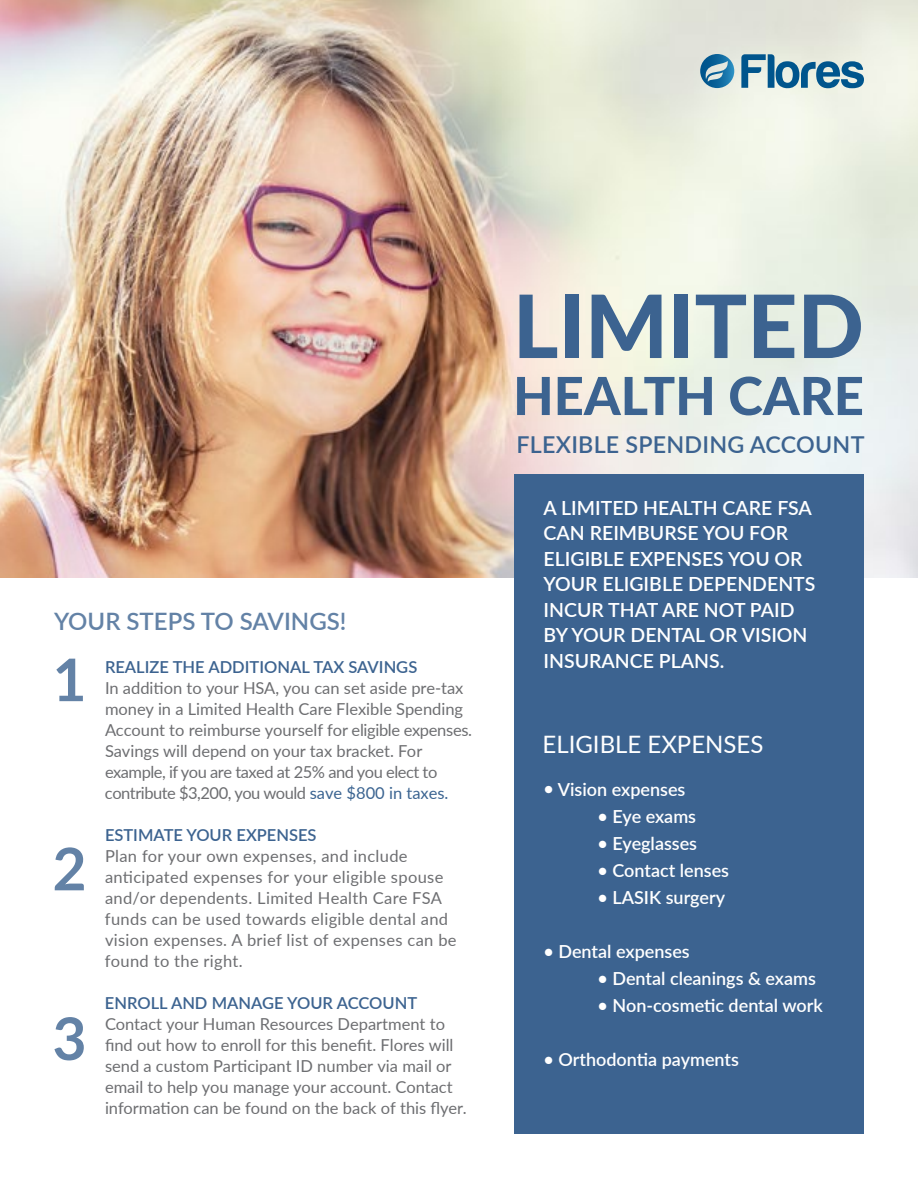
<style>
.page{position:relative;width:918px;height:1188px;background:#fff}
.page>*{position:absolute;margin:0;border:0;box-sizing:border-box;transform-origin:0 0}
.t1{font:800 87.3px "Lato";color:#3c6390}
.t2{font:700 58.8px "Lato";color:#6382a6}
.t3{font:800 52.5px "Lato";color:#3c6390}
.t4{font:600 24px "Lato";color:#6382a6}
.t5{font:24px "Lato";color:#fff}
.t6{font:600 23.25px "Lato";letter-spacing:.01em;color:#3c6390}
.t7{font:600 19.5px/25.5px "Lato";color:#fff}
.t8{font:600 18px "Lato";color:#fff}
.t9{font:16.5px/21px "Lato";color:#6d6e71}
.t10{font:16.5px/21px "Lato";letter-spacing:.02em;color:#6d6e71}
.s1{font-weight:600;color:#3c6390}
.s2{color:#3b6491}
</style>
<div class="page">
<img style="left:0;top:0;width:918px;height:578px">
<div style="left:515px;top:474px;width:349px;height:660px;background:#3c6390"></div>
<svg style="left:741px;top:54px;width:123px;height:34px;background:#79a4b8"></svg>
<svg style="left:700px;top:54px;width:34px;height:34px"></svg>
<p class="t4" style="left:54px;top:603px;width:294px">YOUR STEPS TO SAVINGS!</p>
<p class="t9" style="left:105px;top:656px;width:369px"><span class="s1">REALIZE THE ADDITIONAL TAX SAVINGS<br></span>In addition to your HSA, you can set aside pre-tax money in a Limited Health Care Flexible Spending Account to reimburse yourself for eligible expenses.<br>Savings will depend on your tax bracket. For example, if you are taxed at 25% and you elect to contribute $3,200, you would <span class="s2">save $800 in taxes.</span></p>
<p class="t10" style="left:105px;top:824px;width:353px"><span class="s1">ESTIMATE YOUR EXPENSES<br></span>Plan for your own expenses, and include anticipated expenses for your eligible spouse and/or dependents. Limited Health Care FSA funds can be used towards eligible dental and vision expenses. A brief list of expenses can be found to the right.</p>
<p class="t9" style="left:105px;top:992px;width:363px"><span class="s1">ENROLL AND MANAGE YOUR ACCOUNT </span>Contact your Human Resources Department to find out how to enroll for this benefit. Flores will send a custom Participant ID number via mail or email to help you manage your account. Contact information can be found on the back of this flyer.</p>
<p class="t2" style="left:52px;top:636px;width:36px">1</p>
<p class="t2" style="left:52px;top:826px;width:36px">2</p>
<p class="t2" style="left:52px;top:995px;width:36px">3</p>
<p class="t1" style="left:513px;top:261px;width:353px">LIMITED</p>
<p class="t3" style="left:513px;top:357px;width:352px">HEALTH CARE</p>
<p class="t6" style="left:517px;top:427px;width:349px">FLEXIBLE SPENDING ACCOUNT</p>
<p class="t7" style="left:544px;top:494px;width:274px">A LIMITED HEALTH CARE FSA<br>CAN REIMBURSE YOU FOR<br>ELIGIBLE EXPENSES YOU OR<br>YOUR ELIGIBLE DEPENDENTS<br>INCUR THAT ARE NOT PAID<br>BY YOUR DENTAL OR VISION<br>INSURANCE PLANS.</p>
<p class="t5" style="left:543px;top:727px;width:222px">ELIGIBLE EXPENSES</p>
<p class="t8" style="left:544px;top:777px;width:143px">• Vision expenses</p>
<p class="t8" style="left:598px;top:804px;width:100px">• Eye exams</p>
<p class="t8" style="left:598px;top:831px;width:101px">• Eyeglasses</p>
<p class="t8" style="left:598px;top:858px;width:133px">• Contact lenses</p>
<p class="t8" style="left:598px;top:885px;width:129px">• LASIK surgery</p>
<p class="t8" style="left:544px;top:939px;width:148px">• Dental expenses</p>
<p class="t8" style="left:598px;top:966px;width:220px">• Dental cleanings &amp; exams</p>
<p class="t8" style="left:598px;top:993px;width:227px">• Non-cosmetic dental work</p>
<p class="t8" style="left:544px;top:1047px;width:197px">• Orthodontia payments</p>
</div>
